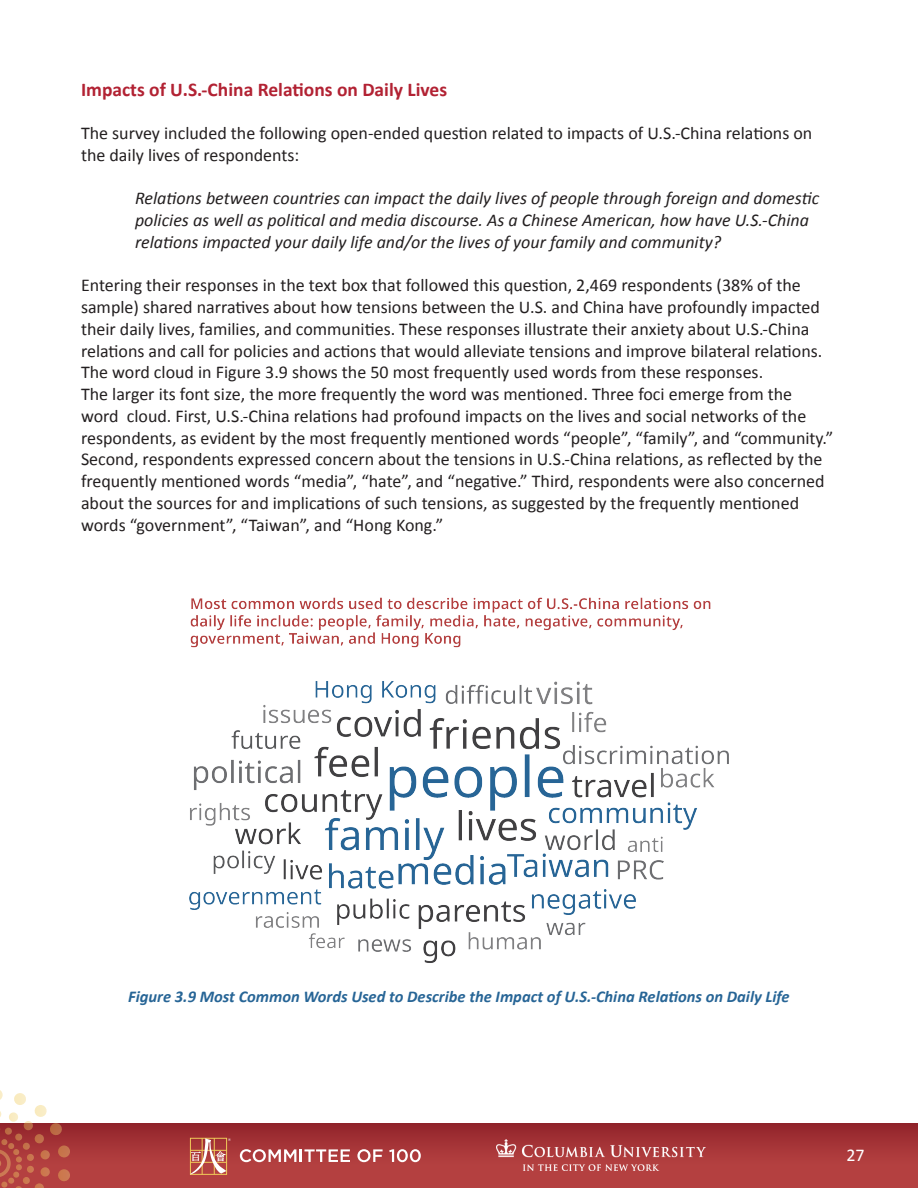
<style>
.page{position:relative;width:918px;height:1188px;background:#fff}
.page>*{position:absolute;margin:0;border:0;box-sizing:border-box;transform-origin:0 0}
.Subhead{font:700 19.5px "Calibri";color:#b22233}
.t1{font:18px/21.8px "Calibri";color:#231f20}
.t2{font:italic 18px/21.8px "Calibri";color:#231f20}
.t3{font:18px "Calibri";color:#fff}
.Figure_Caption{font:italic 700 16.5px "Calibri";color:#276596}
</style>
<div class="page">
<div style="left:0;top:1124px;width:918px;height:64px;background:linear-gradient(to bottom,#98292f,#bb4645)"></div>
<svg style="left:240px;top:1149px;width:110px;height:13px"></svg>
<svg style="left:357px;top:1149px;width:26px;height:13px"></svg>
<svg style="left:389px;top:1149px;width:32px;height:13px"></svg>
<svg style="left:190px;top:1138px;width:41px;height:37px;background:#c67664"></svg>
<img style="left:496px;top:1139px;width:210px;height:32px">
<svg style="left:0;top:1090px;width:70px;height:98px"></svg>
<img style="left:190px;top:597px;width:538px;height:366px">
<p class="Subhead" style="left:81px;top:77px;width:368px">Impacts of U.S.-China Relations on Daily Lives</p>
<p class="t1" style="left:81px;top:122px;width:733px">The survey included the following open-ended question related to impacts of U.S.-China relations on the daily lives of respondents:</p>
<p class="t2" style="left:135px;top:187px;width:686px">Relations between countries can impact the daily lives of people through foreign and domestic policies as well as political and media discourse. As a Chinese American, how have U.S.-China relations impacted your daily life and/or the lives of your family and community?</p>
<p class="t1" style="left:81px;top:275px;width:743px">Entering their responses in the text box that followed this question, 2,469 respondents (38% of the sample) shared narratives about how tensions between the U.S. and China have profoundly impacted their daily lives, families, and communities. These responses illustrate their anxiety about U.S.-China relations and call for policies and actions that would alleviate tensions and improve bilateral relations.</p>
<p class="t1" style="left:81px;top:362px;width:754px">The word cloud in Figure 3.9 shows the 50 most frequently used words from these responses.<br>The larger its font size, the more frequently the word was mentioned. Three foci emerge from the word cloud. First, U.S.-China relations had profound impacts on the lives and social networks of the respondents, as evident by the most frequently mentioned words “people”, “family”, and “community.” Second, respondents expressed concern about the tensions in U.S.-China relations, as reflected by the frequently mentioned words “media”, “hate”, and “negative.” Third, respondents were also concerned about the sources for and implications of such tensions, as suggested by the frequently mentioned words “government”, “Taiwan”, and “Hong Kong.”</p>
<p class="Figure_Caption" style="left:128px;top:986px;width:663px">Figure 3.9 Most Common Words Used to Describe the Impact of U.S.-China Relations on Daily Life</p>
<p class="t3" style="left:846px;top:1144px;width:20px">27</p>
</div>
